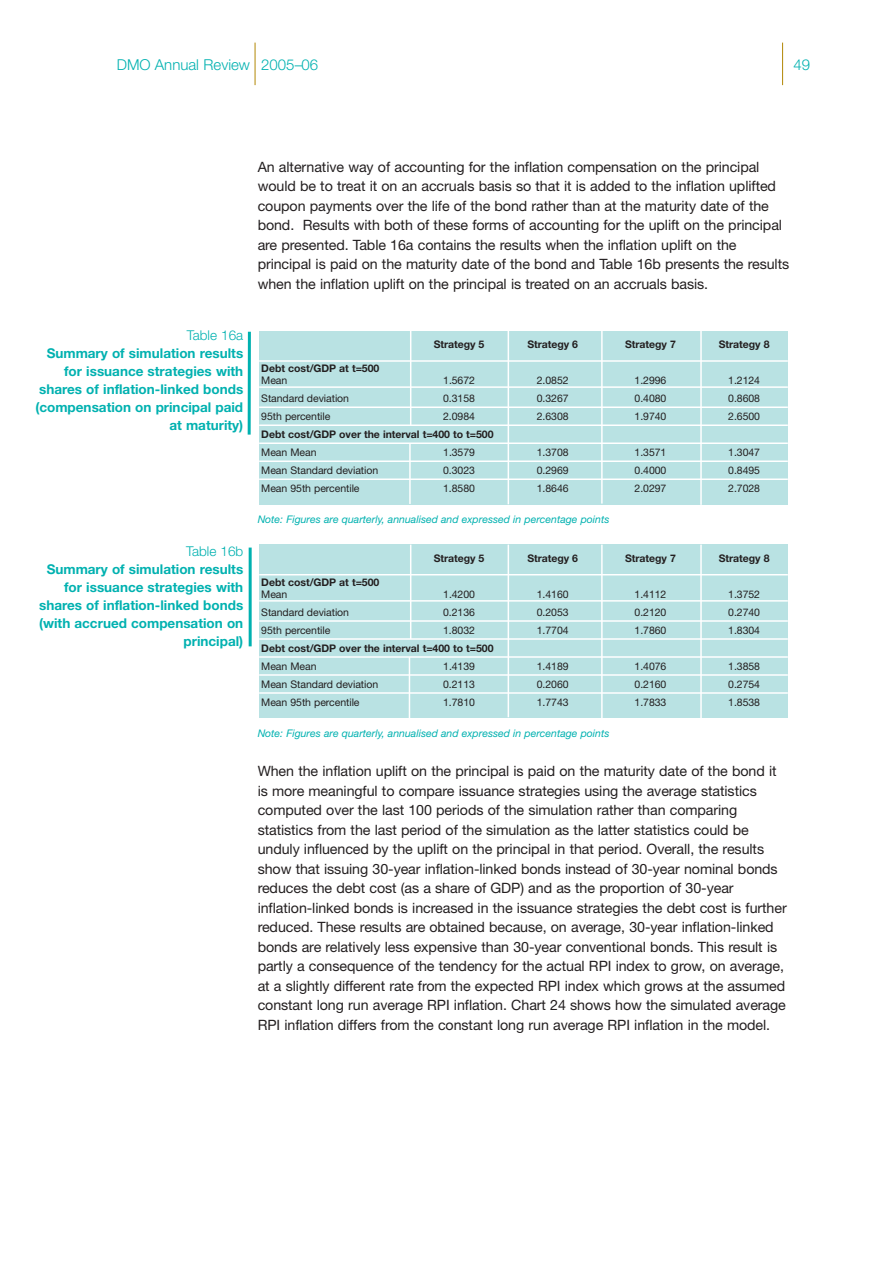
<style>
.page{position:relative;width:893px;height:1263px;background:#fff}
.page>*{position:absolute;margin:0;border:0;box-sizing:border-box;transform-origin:0 0}
.t1{font:300 15px "Helvetica Neue";color:#00b1b0}
.t2{font:14.25px/19.5px "Helvetica Neue";letter-spacing:-.005em;color:#231f20}
.t3{font:700 13.5px/18px "Helvetica Neue";color:#00b1b0;text-align:right}
.t4{font:300 13.5px "Helvetica Neue";color:#00b1b0}
.t5{font:10.5px "Helvetica Neue";letter-spacing:-.005em;color:#231f20}
.t6{font:700 10.5px "Helvetica Neue";letter-spacing:-.005em;color:#231f20}
.t7{font:italic 10.5px "Helvetica Neue";color:#00b1b0}
</style>
<div class="page">
<hr style="left:255px;top:43px;width:1px;height:42px;background:#b28705">
<hr style="left:782px;top:43px;width:1px;height:42px;background:#b28705">
<div style="left:259px;top:545px;width:528px;height:173px;background:#b9e2e3"></div>
<hr style="left:259px;top:574px;width:528px;height:1px;background:#fff">
<hr style="left:259px;top:600px;width:528px;height:2px;background:#fff">
<hr style="left:259px;top:620px;width:528px;height:2px;background:#fff">
<hr style="left:259px;top:638px;width:528px;height:2px;background:#fff">
<hr style="left:259px;top:656px;width:528px;height:2px;background:#fff">
<hr style="left:259px;top:674px;width:528px;height:2px;background:#fff">
<hr style="left:259px;top:692px;width:528px;height:2px;background:#fff">
<hr style="left:410px;top:545px;width:1px;height:94px;background:#fff">
<hr style="left:601px;top:545px;width:1px;height:174px;background:#fff">
<hr style="left:700px;top:545px;width:1px;height:174px;background:#fff">
<hr style="left:507px;top:545px;width:2px;height:172px;background:#fff">
<div style="left:259px;top:331px;width:528px;height:173px;background:#b9e2e3"></div>
<hr style="left:259px;top:360px;width:528px;height:2px;background:#fff">
<hr style="left:259px;top:386px;width:528px;height:2px;background:#fff">
<hr style="left:259px;top:407px;width:528px;height:1px;background:#fff">
<hr style="left:259px;top:425px;width:528px;height:1px;background:#fff">
<hr style="left:259px;top:443px;width:528px;height:1px;background:#fff">
<hr style="left:259px;top:461px;width:528px;height:1px;background:#fff">
<hr style="left:259px;top:479px;width:528px;height:1px;background:#fff">
<hr style="left:410px;top:331px;width:1px;height:94px;background:#fff">
<hr style="left:601px;top:331px;width:1px;height:173px;background:#fff">
<hr style="left:700px;top:331px;width:1px;height:174px;background:#fff">
<hr style="left:507px;top:331px;width:2px;height:173px;background:#fff">
<hr style="left:248px;top:332px;width:3px;height:103px;background:#00b1b0">
<hr style="left:249px;top:548px;width:3px;height:98px;background:#00b1b0">
<hr style="left:409px;top:443px;width:1px;height:61px;background:#fff">
<hr style="left:408px;top:657px;width:2px;height:62px;background:#fff">
<p class="t1" style="left:117px;top:60px;width:203px">DMO Annual Review 2005–06</p>
<p class="t1" style="left:793px;top:60px;width:18px">49</p>
<p class="t2" style="left:258px;top:158px;width:533px">An alternative way of accounting for the inflation compensation on the principal would be to treat it on an accruals basis so that it is added to the inflation uplifted coupon payments over the life of the bond rather than at the maturity date of the bond. Results with both of these forms of accounting for the uplift on the principal are presented. Table 16a contains the results when the inflation uplift on the principal is paid on the maturity date of the bond and Table 16b presents the results when the inflation uplift on the principal is treated on an accruals basis.</p>
<p class="t4" style="left:187px;top:330px;width:58px">Table 16a</p>
<p class="t3" style="left:35px;top:346px;width:209px">Summary of simulation results for issuance strategies with shares of inflation-linked bonds (compensation on principal paid at maturity)</p>
<p class="t4" style="left:186px;top:547px;width:59px">Table 16b</p>
<p class="t3" style="left:39px;top:562px;width:206px">Summary of simulation results for issuance strategies with shares of inflation-linked bonds (with accrued compensation on principal)</p>
<p class="t6" style="left:434px;top:341px;width:52px">Strategy 5</p>
<p class="t6" style="left:527px;top:341px;width:52px">Strategy 6</p>
<p class="t6" style="left:625px;top:341px;width:52px">Strategy 7</p>
<p class="t6" style="left:718px;top:341px;width:52px">Strategy 8</p>
<p class="t6" style="left:261px;top:365px;width:119px">Debt cost/GDP at t=500</p>
<p class="t5" style="left:261px;top:377px;width:28px">Mean</p>
<p class="t5" style="left:443px;top:377px;width:33px">1.5672</p>
<p class="t5" style="left:537px;top:377px;width:33px">2.0852</p>
<p class="t5" style="left:634px;top:377px;width:33px">1.2996</p>
<p class="t5" style="left:728px;top:377px;width:33px">1.2124</p>
<p class="t5" style="left:261px;top:395px;width:89px">Standard deviation</p>
<p class="t5" style="left:443px;top:395px;width:33px">0.3158</p>
<p class="t5" style="left:537px;top:395px;width:33px">0.3267</p>
<p class="t5" style="left:634px;top:395px;width:33px">0.4080</p>
<p class="t5" style="left:728px;top:395px;width:33px">0.8608</p>
<p class="t5" style="left:261px;top:413px;width:71px">95th percentile</p>
<p class="t5" style="left:443px;top:413px;width:33px">2.0984</p>
<p class="t5" style="left:537px;top:413px;width:33px">2.6308</p>
<p class="t5" style="left:634px;top:413px;width:33px">1.9740</p>
<p class="t5" style="left:728px;top:413px;width:33px">2.6500</p>
<p class="t6" style="left:261px;top:431px;width:234px">Debt cost/GDP over the interval t=400 to t=500</p>
<p class="t5" style="left:261px;top:449px;width:57px">Mean Mean</p>
<p class="t5" style="left:443px;top:449px;width:33px">1.3579</p>
<p class="t5" style="left:537px;top:449px;width:33px">1.3708</p>
<p class="t5" style="left:634px;top:449px;width:33px">1.3571</p>
<p class="t5" style="left:728px;top:449px;width:33px">1.3047</p>
<p class="t5" style="left:261px;top:467px;width:118px">Mean Standard deviation</p>
<p class="t5" style="left:443px;top:467px;width:33px">0.3023</p>
<p class="t5" style="left:537px;top:467px;width:33px">0.2969</p>
<p class="t5" style="left:634px;top:467px;width:33px">0.4000</p>
<p class="t5" style="left:728px;top:467px;width:33px">0.8495</p>
<p class="t5" style="left:261px;top:485px;width:100px">Mean 95th percentile</p>
<p class="t5" style="left:443px;top:485px;width:33px">1.8580</p>
<p class="t5" style="left:537px;top:485px;width:33px">1.8646</p>
<p class="t5" style="left:634px;top:485px;width:33px">2.0297</p>
<p class="t5" style="left:728px;top:485px;width:33px">2.7028</p>
<p class="t7" style="left:258px;top:515px;width:353px">Note: Figures are quarterly, annualised and expressed in percentage points</p>
<p class="t6" style="left:434px;top:555px;width:52px">Strategy 5</p>
<p class="t6" style="left:527px;top:555px;width:52px">Strategy 6</p>
<p class="t6" style="left:625px;top:555px;width:52px">Strategy 7</p>
<p class="t6" style="left:718px;top:555px;width:52px">Strategy 8</p>
<p class="t6" style="left:261px;top:579px;width:119px">Debt cost/GDP at t=500</p>
<p class="t5" style="left:261px;top:590px;width:28px">Mean</p>
<p class="t5" style="left:443px;top:590px;width:33px">1.4200</p>
<p class="t5" style="left:537px;top:590px;width:33px">1.4160</p>
<p class="t5" style="left:634px;top:590px;width:33px">1.4112</p>
<p class="t5" style="left:728px;top:590px;width:33px">1.3752</p>
<p class="t5" style="left:261px;top:608px;width:89px">Standard deviation</p>
<p class="t5" style="left:443px;top:608px;width:33px">0.2136</p>
<p class="t5" style="left:537px;top:608px;width:33px">0.2053</p>
<p class="t5" style="left:634px;top:608px;width:33px">0.2120</p>
<p class="t5" style="left:728px;top:608px;width:33px">0.2740</p>
<p class="t5" style="left:261px;top:626px;width:71px">95th percentile</p>
<p class="t5" style="left:443px;top:626px;width:33px">1.8032</p>
<p class="t5" style="left:537px;top:626px;width:33px">1.7704</p>
<p class="t5" style="left:634px;top:626px;width:33px">1.7860</p>
<p class="t5" style="left:728px;top:626px;width:33px">1.8304</p>
<p class="t6" style="left:261px;top:645px;width:234px">Debt cost/GDP over the interval t=400 to t=500</p>
<p class="t5" style="left:261px;top:662px;width:57px">Mean Mean</p>
<p class="t5" style="left:443px;top:662px;width:33px">1.4139</p>
<p class="t5" style="left:537px;top:662px;width:33px">1.4189</p>
<p class="t5" style="left:634px;top:662px;width:33px">1.4076</p>
<p class="t5" style="left:728px;top:662px;width:33px">1.3858</p>
<p class="t5" style="left:261px;top:680px;width:118px">Mean Standard deviation</p>
<p class="t5" style="left:443px;top:680px;width:33px">0.2113</p>
<p class="t5" style="left:537px;top:680px;width:33px">0.2060</p>
<p class="t5" style="left:634px;top:680px;width:33px">0.2160</p>
<p class="t5" style="left:728px;top:680px;width:33px">0.2754</p>
<p class="t5" style="left:261px;top:698px;width:100px">Mean 95th percentile</p>
<p class="t5" style="left:443px;top:698px;width:33px">1.7810</p>
<p class="t5" style="left:537px;top:698px;width:33px">1.7743</p>
<p class="t5" style="left:634px;top:698px;width:33px">1.7833</p>
<p class="t5" style="left:728px;top:698px;width:33px">1.8538</p>
<p class="t7" style="left:258px;top:730px;width:353px">Note: Figures are quarterly, annualised and expressed in percentage points</p>
<p class="t2" style="left:258px;top:763px;width:530px">When the inflation uplift on the principal is paid on the maturity date of the bond it is more meaningful to compare issuance strategies using the average statistics computed over the last 100 periods of the simulation rather than comparing statistics from the last period of the simulation as the latter statistics could be unduly influenced by the uplift on the principal in that period. Overall, the results show that issuing 30-year inflation-linked bonds instead of 30-year nominal bonds reduces the debt cost (as a share of GDP) and as the proportion of 30-year inflation-linked bonds is increased in the issuance strategies the debt cost is further reduced. These results are obtained because, on average, 30-year inflation-linked bonds are relatively less expensive than 30-year conventional bonds. This result is partly a consequence of the tendency for the actual RPI index to grow, on average, at a slightly different rate from the expected RPI index which grows at the assumed constant long run average RPI inflation. Chart 24 shows how the simulated average RPI inflation differs from the constant long run average RPI inflation in the model.</p>
</div>
